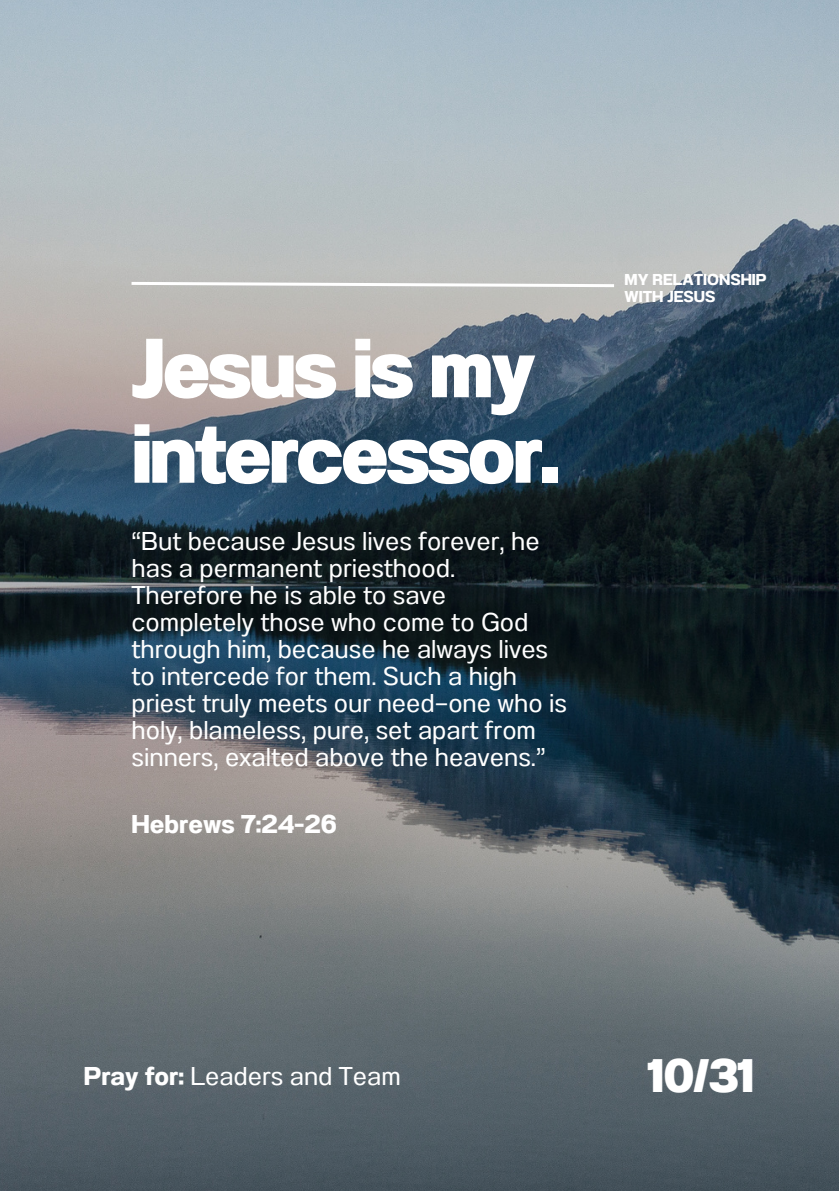
<style>
.page{position:relative;width:839px;height:1191px;background:#fff}
.page>*{position:absolute;margin:0;border:0;box-sizing:border-box;transform-origin:0 0}
.t1{font:800 83.6px/85.6px "Anantason";letter-spacing:-.035em;color:#fff}
.t2{font:800 47px "Anantason";color:#fff}
.t3{font:25.8px/27px "Anantason";color:#fff}
.t4{font:700 25.8px "Anantason";color:#fff}
.t5{font:700 15.8px/17px "Anantason";color:#fff}
.s1{font-weight:700}
</style>
<div class="page">
<img style="left:0;top:0;width:838px;height:1191px">
<svg style="left:128px;top:280px;width:489px;height:9px"></svg>
<p class="t1" style="left:131px;top:326px;width:429px">Jesus is my intercessor.</p>
<p class="t3" style="left:131px;top:527px;width:437px">“But because Jesus lives forever, he has a permanent priesthood.<br>Therefore he is able to save completely those who come to God through him, because he always lives to intercede for them. Such a high priest truly meets our need—one who is holy, blameless, pure, set apart from sinners, exalted above the heavens.”</p>
<p class="t4" style="left:131px;top:809px;width:207px">Hebrews 7:24-26</p>
<p class="t5" style="left:624px;top:271px;width:144px">MY RELATIONSHIP<br>WITH JESUS</p>
<p class="t3" style="left:84px;top:1062px;width:318px"><span class="s1">Pray for:</span> Leaders and Team</p>
<p class="t2" style="left:647px;top:1049px;width:110px">10/31</p>
</div>
